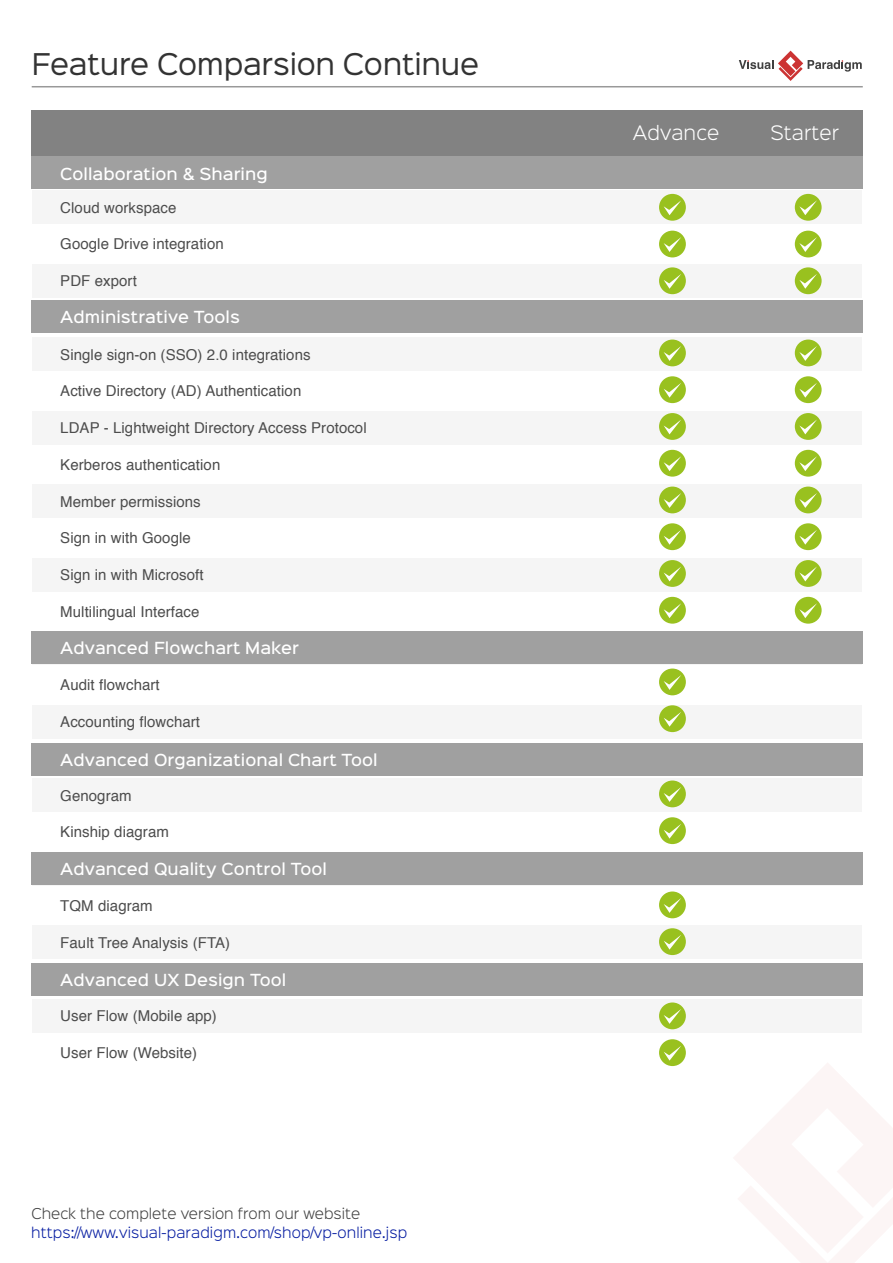
<style>
.page{position:relative;width:893px;height:1263px;background:#fff}
.page>*{position:absolute;margin:0;border:0;box-sizing:border-box;transform-origin:0 0}
.t1{font:27px "Sinkin Sans 400";letter-spacing:-.01em;color:#333}
.t2{font:300 18px "Sinkin Sans 300";letter-spacing:.005em;color:#fff}
.t3{font:15px "Helvetica";letter-spacing:.005em;color:#4d4d4d}
.t4{font:500 15px "Sinkin Sans 500";letter-spacing:.005em;color:#fff}
.t5{font:300 13.5px "Sinkin Sans 300";letter-spacing:.01em;color:#0219a0}
.t6{font:300 13.5px "Sinkin Sans 300";color:#404040}
</style>
<div class="page">
<hr style="left:32px;top:86px;width:831px;height:1px;background:#999">
<svg style="left:739px;top:51px;width:123px;height:30px"></svg>
<div style="left:32px;top:999px;width:829px;height:33px;background:#f1f1f2"></div>
<div style="left:32px;top:925px;width:829px;height:34px;background:#f1f1f2"></div>
<div style="left:32px;top:778px;width:829px;height:34px;background:#f1f1f2"></div>
<div style="left:32px;top:705px;width:829px;height:33px;background:#f1f1f2"></div>
<div style="left:32px;top:631px;width:829px;height:34px;background:#f1f1f2"></div>
<div style="left:32px;top:558px;width:829px;height:33px;background:#f1f1f2"></div>
<div style="left:32px;top:484px;width:829px;height:34px;background:#f1f1f2"></div>
<div style="left:32px;top:411px;width:829px;height:33px;background:#f1f1f2"></div>
<div style="left:32px;top:337px;width:829px;height:34px;background:#f1f1f2"></div>
<div style="left:32px;top:264px;width:829px;height:33px;background:#f1f1f2"></div>
<div style="left:32px;top:190px;width:829px;height:34px;background:#f1f1f2"></div>
<div style="left:659px;top:267px;width:27px;height:27px;background:#99c11f;border-radius:50%"></div>
<svg style="left:664px;top:274px;width:17px;height:15px"></svg>
<div style="left:659px;top:231px;width:27px;height:26px;background:#99c11f;border-radius:50%"></div>
<svg style="left:664px;top:237px;width:17px;height:15px"></svg>
<div style="left:659px;top:194px;width:27px;height:27px;background:#99c11f;border-radius:50%"></div>
<svg style="left:664px;top:200px;width:17px;height:15px"></svg>
<div style="left:795px;top:267px;width:27px;height:27px;background:#99c11f;border-radius:50%"></div>
<svg style="left:799px;top:274px;width:18px;height:15px"></svg>
<div style="left:795px;top:231px;width:27px;height:26px;background:#99c11f;border-radius:50%"></div>
<svg style="left:799px;top:237px;width:18px;height:15px"></svg>
<div style="left:795px;top:194px;width:27px;height:27px;background:#99c11f;border-radius:50%"></div>
<svg style="left:799px;top:200px;width:18px;height:15px"></svg>
<div style="left:659px;top:597px;width:27px;height:27px;background:#99c11f;border-radius:50%"></div>
<svg style="left:664px;top:603px;width:17px;height:15px"></svg>
<div style="left:659px;top:560px;width:27px;height:27px;background:#99c11f;border-radius:50%"></div>
<svg style="left:664px;top:567px;width:17px;height:14px"></svg>
<div style="left:659px;top:523px;width:27px;height:27px;background:#99c11f;border-radius:50%"></div>
<svg style="left:664px;top:530px;width:17px;height:15px"></svg>
<div style="left:659px;top:486px;width:27px;height:27px;background:#99c11f;border-radius:50%"></div>
<svg style="left:664px;top:493px;width:17px;height:15px"></svg>
<div style="left:659px;top:450px;width:27px;height:27px;background:#99c11f;border-radius:50%"></div>
<svg style="left:664px;top:456px;width:17px;height:15px"></svg>
<div style="left:659px;top:413px;width:27px;height:27px;background:#99c11f;border-radius:50%"></div>
<svg style="left:664px;top:420px;width:17px;height:14px"></svg>
<div style="left:659px;top:376px;width:27px;height:27px;background:#99c11f;border-radius:50%"></div>
<svg style="left:664px;top:383px;width:17px;height:15px"></svg>
<div style="left:659px;top:339px;width:27px;height:27px;background:#99c11f;border-radius:50%"></div>
<svg style="left:664px;top:346px;width:17px;height:15px"></svg>
<div style="left:795px;top:597px;width:27px;height:27px;background:#99c11f;border-radius:50%"></div>
<svg style="left:799px;top:603px;width:18px;height:15px"></svg>
<div style="left:795px;top:560px;width:27px;height:27px;background:#99c11f;border-radius:50%"></div>
<svg style="left:799px;top:566px;width:18px;height:15px"></svg>
<div style="left:795px;top:523px;width:27px;height:27px;background:#99c11f;border-radius:50%"></div>
<svg style="left:799px;top:530px;width:18px;height:15px"></svg>
<div style="left:795px;top:486px;width:27px;height:27px;background:#99c11f;border-radius:50%"></div>
<svg style="left:799px;top:493px;width:18px;height:15px"></svg>
<div style="left:795px;top:450px;width:27px;height:27px;background:#99c11f;border-radius:50%"></div>
<svg style="left:799px;top:456px;width:18px;height:15px"></svg>
<div style="left:795px;top:413px;width:27px;height:27px;background:#99c11f;border-radius:50%"></div>
<svg style="left:799px;top:419px;width:18px;height:15px"></svg>
<div style="left:795px;top:376px;width:27px;height:27px;background:#99c11f;border-radius:50%"></div>
<svg style="left:799px;top:383px;width:18px;height:15px"></svg>
<div style="left:795px;top:339px;width:27px;height:27px;background:#99c11f;border-radius:50%"></div>
<svg style="left:799px;top:346px;width:18px;height:15px"></svg>
<div style="left:659px;top:705px;width:27px;height:27px;background:#99c11f;border-radius:50%"></div>
<svg style="left:664px;top:712px;width:17px;height:15px"></svg>
<div style="left:659px;top:668px;width:27px;height:27px;background:#99c11f;border-radius:50%"></div>
<svg style="left:664px;top:675px;width:17px;height:15px"></svg>
<div style="left:659px;top:817px;width:27px;height:27px;background:#99c11f;border-radius:50%"></div>
<svg style="left:664px;top:824px;width:17px;height:15px"></svg>
<div style="left:659px;top:780px;width:27px;height:27px;background:#99c11f;border-radius:50%"></div>
<svg style="left:664px;top:787px;width:17px;height:15px"></svg>
<div style="left:659px;top:928px;width:27px;height:27px;background:#99c11f;border-radius:50%"></div>
<svg style="left:664px;top:935px;width:17px;height:14px"></svg>
<div style="left:659px;top:891px;width:27px;height:27px;background:#99c11f;border-radius:50%"></div>
<svg style="left:664px;top:898px;width:17px;height:15px"></svg>
<div style="left:659px;top:1039px;width:27px;height:27px;background:#99c11f;border-radius:50%"></div>
<svg style="left:664px;top:1046px;width:17px;height:14px"></svg>
<div style="left:659px;top:1002px;width:27px;height:27px;background:#99c11f;border-radius:50%"></div>
<svg style="left:664px;top:1009px;width:17px;height:15px"></svg>
<div style="left:31px;top:111px;width:832px;height:46px;background:#828282"></div>
<div style="left:31px;top:156px;width:832px;height:33px;background:#a0a0a0"></div>
<div style="left:31px;top:300px;width:832px;height:33px;background:#a0a0a0"></div>
<div style="left:31px;top:631px;width:832px;height:33px;background:#a0a0a0"></div>
<div style="left:31px;top:743px;width:832px;height:32px;background:#a0a0a0"></div>
<div style="left:31px;top:852px;width:832px;height:33px;background:#a0a0a0"></div>
<div style="left:31px;top:963px;width:832px;height:33px;background:#a0a0a0"></div>
<h1 class="t1" style="left:32px;top:42px;width:449px">Feature Comparsion Continue</h1>
<p class="t4" style="left:60px;top:161px;width:209px">Collaboration &amp; Sharing</p>
<p class="t3" style="left:60px;top:196px;width:118px">Cloud workspace</p>
<p class="t3" style="left:60px;top:233px;width:165px">Google Drive integration</p>
<p class="t3" style="left:60px;top:269px;width:78px">PDF export</p>
<p class="t4" style="left:60px;top:304px;width:181px">Administrative Tools</p>
<p class="t3" style="left:60px;top:343px;width:252px">Single sign-on (SSO) 2.0 integrations</p>
<p class="t3" style="left:60px;top:380px;width:243px">Active Directory (AD) Authentication</p>
<p class="t3" style="left:60px;top:416px;width:308px">LDAP - Lightweight Directory Access Protocol</p>
<p class="t3" style="left:60px;top:453px;width:162px">Kerberos authentication</p>
<p class="t3" style="left:60px;top:490px;width:142px">Member permissions</p>
<p class="t3" style="left:60px;top:527px;width:132px">Sign in with Google</p>
<p class="t3" style="left:60px;top:563px;width:145px">Sign in with Microsoft</p>
<p class="t3" style="left:60px;top:600px;width:141px">Multilingual Interface</p>
<p class="t4" style="left:60px;top:635px;width:240px">Advanced Flowchart Maker</p>
<p class="t3" style="left:60px;top:674px;width:101px">Audit flowchart</p>
<p class="t3" style="left:60px;top:710px;width:141px">Accounting flowchart</p>
<p class="t4" style="left:60px;top:747px;width:319px">Advanced Organizational Chart Tool</p>
<p class="t3" style="left:60px;top:784px;width:73px">Genogram</p>
<p class="t3" style="left:60px;top:821px;width:110px">Kinship diagram</p>
<p class="t4" style="left:60px;top:856px;width:268px">Advanced Quality Control Tool</p>
<p class="t3" style="left:60px;top:894px;width:94px">TQM diagram</p>
<p class="t3" style="left:60px;top:931px;width:171px">Fault Tree Analysis (FTA)</p>
<p class="t4" style="left:60px;top:967px;width:227px">Advanced UX Design Tool</p>
<p class="t3" style="left:60px;top:1004px;width:158px">User Flow (Mobile app)</p>
<p class="t3" style="left:60px;top:1041px;width:138px">User Flow (Website)</p>
<p class="t6" style="left:31px;top:1202px;width:330px">Check the complete version from our website</p>
<p class="t5" style="left:31px;top:1222px;width:378px">https://www.visual-paradigm.com/shop/vp-online.jsp</p>
<p class="t2" style="left:633px;top:118px;width:88px">Advance</p>
<p class="t2" style="left:770px;top:118px;width:70px">Starter</p>
</div>
